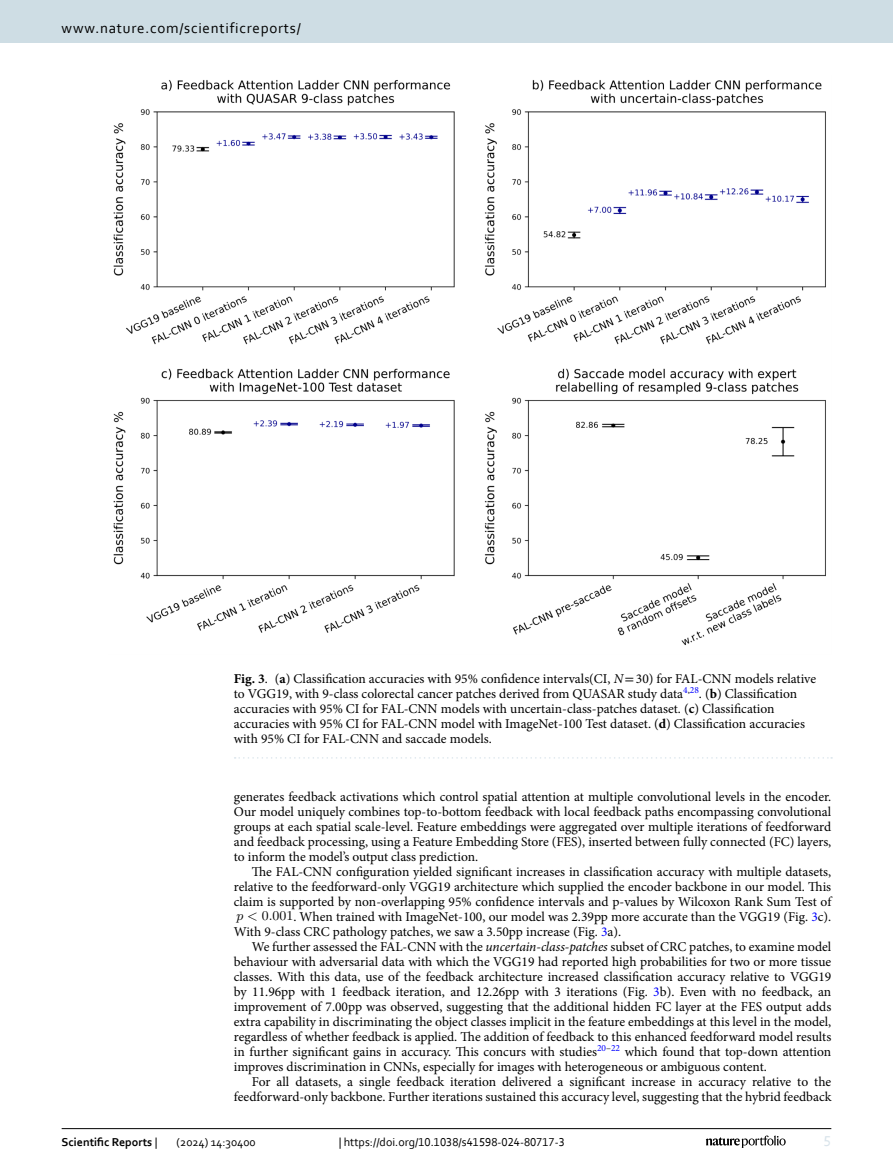
<style>
.page{position:relative;width:893px;height:1174px;background:#fff}
.page>*{position:absolute;margin:0;border:0;box-sizing:border-box;transform-origin:0 0}
.t1{font:15px "Corbel";letter-spacing:.05em;color:#000}
.t2{font:15px "Corbel";color:#d9e4eb}
.Body_Text_Indent{font:13.5px/15px "Minion Pro";color:#000;text-align:justify}
.Body_Text{font:13.5px/15px "Minion Pro";letter-spacing:-.005em;color:#000;text-align:justify}
.Figure_Caption{font:13.5px/15px "Minion Pro";color:#000}
.t3{font:12px "Corbel";color:#000}
.t4{font:700 12px "Corbel";color:#000}
.s1{font-weight:700}
.s2{font-style:italic}
.s3{font-family:"STIX"}
.s4{font-family:"LM Math Italic 9"}
.s5{font-family:"LM Roman 9"}
.s6{color:#00f}
.s7{font-weight:400}
</style>
<div class="page">
<img style="left:113px;top:80px;width:713px;height:565px">
<svg style="left:235px;top:757px;width:597px;height:1px"></svg>
<hr style="left:62px;top:1128px;width:769px;height:1px;background:#000">
<svg style="left:706px;top:1135px;width:80px;height:12px"></svg>
<div style="left:0;top:0;width:893px;height:43px;background:#cedde4"></div>
<p class="t1" style="left:62px;top:18px;width:241px">www.nature.com/scientificreports/</p>
<p class="Figure_Caption" style="left:234px;top:671px;width:584px"><span class="s1">Fig. 3</span>. (<span class="s1">a</span>) Classification accuracies with 95% confidence intervals(CI, <span class="s2">N</span><span class="s3">=</span>30) for FAL-CNN models relative to VGG19, with 9-class colorectal cancer patches derived from QUASAR study data<sup>4</sup><sup>,</sup><sup>28</sup>. (<span class="s1">b</span>) Classification accuracies with 95% CI for FAL-CNN models with uncertain-class-patches dataset. (<span class="s1">c</span>) Classification accuracies with 95% CI for FAL-CNN model with ImageNet-100 Test dataset. (<span class="s1">d</span>) Classification accuracies with 95% CI for FAL-CNN and saccade models.</p>
<p class="Body_Text" style="left:234px;top:789px;width:599px">generates feedback activations which control spatial attention at multiple convolutional levels in the encoder.<br>Our model uniquely combines top-to-bottom feedback with local feedback paths encompassing convolutional groups at each spatial scale-level. Feature embeddings were aggregated over multiple iterations of feedforward and feedback processing, using a Feature Embedding Store (FES), inserted between fully connected (FC) layers, to inform the model’s output class prediction.</p>
<p class="Body_Text_Indent" style="left:234px;top:864px;width:599px;text-indent:18px">The FAL-CNN configuration yielded significant increases in classification accuracy with multiple datasets, relative to the feedforward-only VGG19 architecture which supplied the encoder backbone in our model. This claim is supported by non-overlapping 95% confidence intervals and p-values by Wilcoxon Rank Sum Test of</p>
<p class="Body_Text_Indent" style="left:236px;top:909px;width:596px"><span class="s4">p &lt;</span> <span class="s5">0</span><span class="s4">.</span><span class="s5">001</span>. When trained with ImageNet-100, our model was 2.39pp more accurate than the VGG19 (Fig. <span class="s6">3</span>c).</p>
<p class="Body_Text_Indent" style="left:234px;top:924px;width:389px">With 9-class CRC pathology patches, we saw a 3.50pp increase (Fig. <span class="s6">3</span>a).</p>
<p class="Body_Text_Indent" style="left:234px;top:939px;width:599px;text-indent:18px">We further assessed the FAL-CNN with the <span class="s2">uncertain-class-patches</span> subset of CRC patches, to examine model behaviour with adversarial data with which the VGG19 had reported high probabilities for two or more tissue classes. With this data, use of the feedback architecture increased classification accuracy relative to VGG19 by 11.96pp with 1 feedback iteration, and 12.26pp with 3 iterations (Fig. <span class="s6">3</span>b). Even with no feedback, an improvement of 7.00pp was observed, suggesting that the additional hidden FC layer at the FES output adds extra capability in discriminating the object classes implicit in the feature embeddings at this level in the model, regardless of whether feedback is applied. The addition of feedback to this enhanced feedforward model results in further significant gains in accuracy. This concurs with studies<sup>20</sup><sup>–</sup><sup>22</sup> which found that top-down attention improves discrimination in CNNs, especially for images with heterogeneous or ambiguous content.</p>
<p class="Body_Text_Indent" style="left:234px;top:1074px;width:599px;text-align:right">For all datasets, a single feedback iteration delivered a significant increase in accuracy relative to the feedforward-only backbone. Further iterations sustained this accuracy level, suggesting that the hybrid feedback</p>
<p class="t4" style="left:62px;top:1134px;width:97px">Scientific Reports <span class="s7">|</span></p>
<p class="t3" style="left:177px;top:1134px;width:81px">(2024) 14:30400</p>
<p class="t3" style="left:339px;top:1134px;width:228px">| https://doi.org/10.1038/s41598-024-80717-3</p>
<p class="t2" style="left:824px;top:1132px;width:9px">5</p>
</div>
